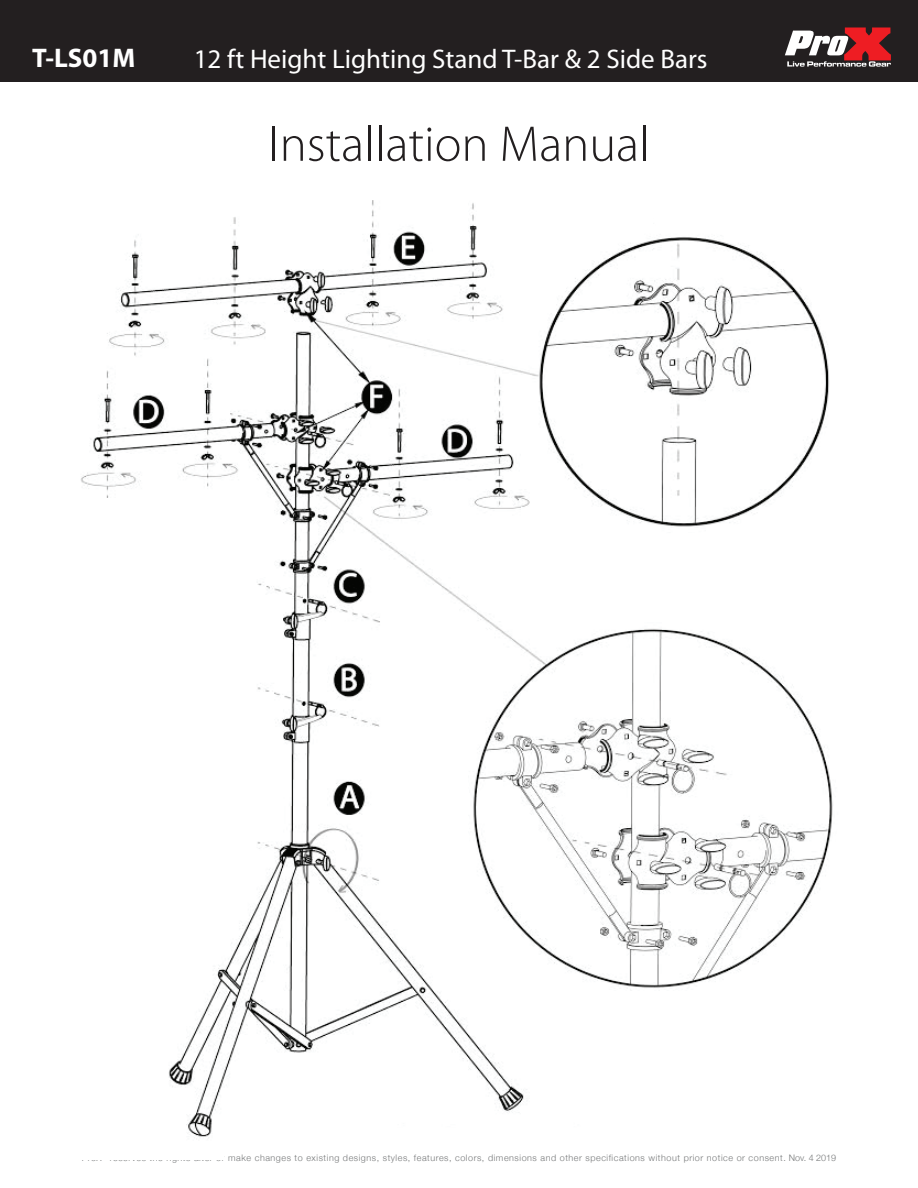
<style>
.page{position:relative;width:918px;height:1188px;background:#fff}
.page>*{position:absolute;margin:0;border:0;box-sizing:border-box;transform-origin:0 0}
.t1{font:300 50.55px "Myriad Pro";color:#231f20}
.t2{font:27px "Myriad Pro";color:#fff}
.t3{font:700 27px "Myriad Pro";color:#fff}
.t4{font:300 9px "Helvetica Neue";letter-spacing:.06em;color:#757778}
</style>
<div class="page">
<div style="left:0;top:0;width:918px;height:81px;background:#231f20"></div>
<img style="left:80px;top:200px;width:753px;height:938px">
<svg style="left:785px;top:28px;width:106px;height:39px"></svg>
<h2 class="t3" style="left:32px;top:40px;width:105px">T-LS01M</h2>
<h2 class="t2" style="left:194px;top:42px;width:515px">12 ft Height Lighting Stand T-Bar &amp; 2 Side Bars</h2>
<h1 class="t1" style="left:268px;top:114px;width:383px">Installation Manual</h1>
<p class="t4" style="left:82px;top:1150px;width:756px">ProX<sup>®</sup> reserves the rights alter or make changes to existing designs, styles, features, colors, dimensions and other specifications without prior notice or consent. Nov. 4 2019</p>
</div>
